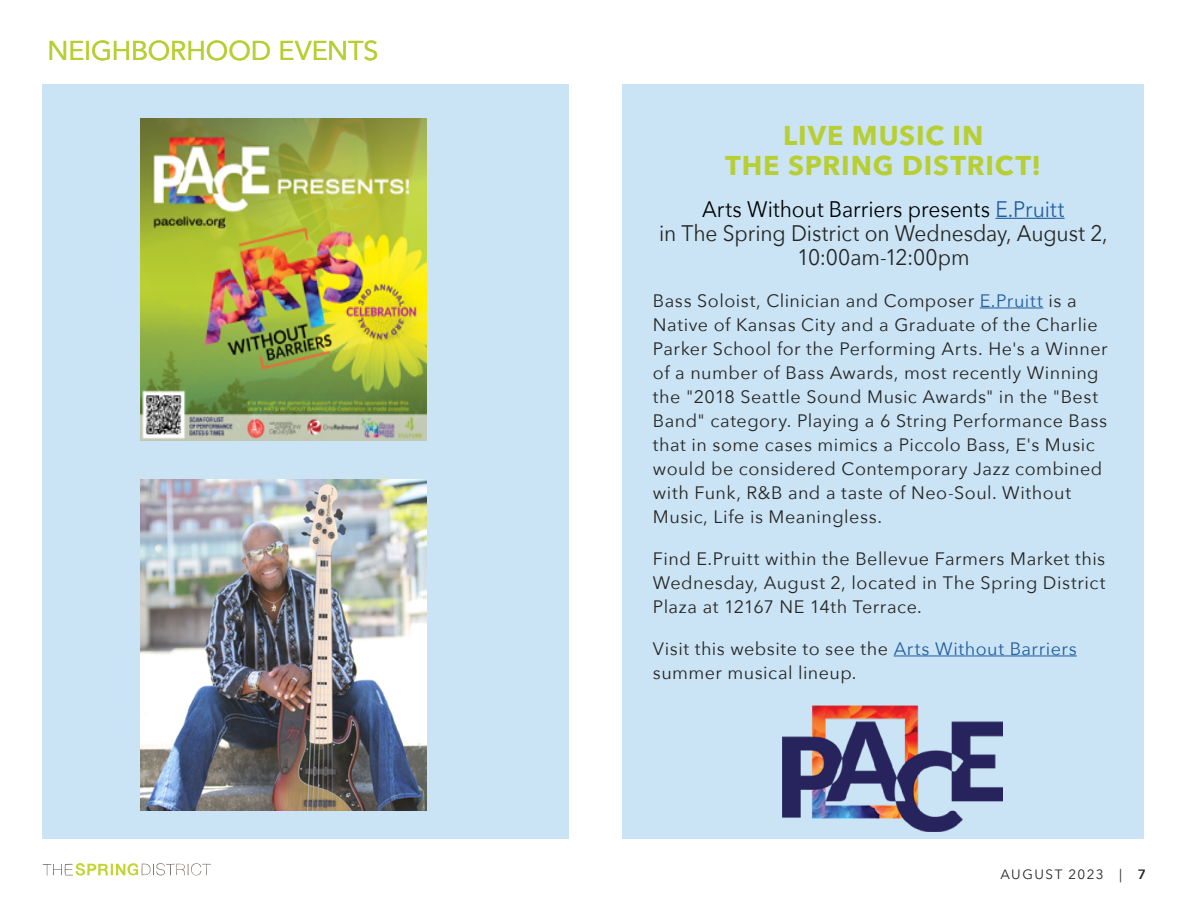
<style>
.page{position:relative;width:1188px;height:918px;background:#fff}
.page>*{position:absolute;margin:0;border:0;box-sizing:border-box;transform-origin:0 0}
.t1{font:700 27px/30px "Avenir Next LT Pro";letter-spacing:.03em;color:#b8cf33;text-align:center}
.t2{font:27px "Avenir LT Std";letter-spacing:-.005em;color:#b8cf33}
.t3{font:22.5px/24px "Avenir Next";letter-spacing:-.005em;color:#262523;text-align:center;scale:.93 1}
.t4{font:18px/24px "Avenir Next";letter-spacing:.025em;color:#262523}
.t5{font:13.5px "Avenir Next";letter-spacing:.1em;color:#262523}
.s1{color:#000}
.s2{color:#215e9e}
.s3{font-weight:600}
</style>
<div class="page">
<div style="left:623px;top:85px;width:521px;height:754px;background:#cae4f5"></div>
<div style="left:42px;top:85px;width:527px;height:754px;background:#cae4f5"></div>
<svg style="left:43px;top:863px;width:168px;height:13px"></svg>
<hr style="left:996px;top:218px;width:69px;height:1px;background:#215e9e">
<hr style="left:980px;top:308px;width:63px;height:1px;background:#215e9e">
<hr style="left:894px;top:656px;width:183px;height:1px;background:#215e9e">
<img style="left:140px;top:119px;width:287px;height:321px">
<img style="left:140px;top:479px;width:287px;height:331px">
<img style="left:783px;top:706px;width:219px;height:126px">
<h1 class="t2" style="left:48px;top:35px;width:332px">NEIGHBORHOOD EVENTS</h1>
<h1 class="t1" style="left:725px;top:120px;width:317px">LIVE MUSIC IN<br>THE SPRING DISTRICT!</h1>
<p class="t3" style="left:659px;top:196px;width:484px"><span class="s1">Arts Without Barriers presents</span> <span class="s2">E.Pruitt<br></span>in The Spring District on Wednesday, August 2,<br>10:00am-12:00pm</p>
<p class="t4" style="left:653px;top:288px;width:456px">Bass Soloist, Clinician and Composer <span class="s2">E.Pruitt</span> is a Native of Kansas City and a Graduate of the Charlie Parker School for the Performing Arts. He's a Winner of a number of Bass Awards, most recently Winning the "2018 Seattle Sound Music Awards" in the "Best Band" category. Playing a 6 String Performance Bass that in some cases mimics a Piccolo Bass, E's Music would be considered Contemporary Jazz combined with Funk, R&amp;B and a taste of Neo-Soul. Without Music, Life is Meaningless.</p>
<p class="t4" style="left:653px;top:546px;width:454px;text-align:justify">Find E.Pruitt within the Bellevue Farmers Market this Wednesday, August 2, located in The Spring District Plaza at 12167 NE 14th Terrace.</p>
<p class="t4" style="left:653px;top:636px;width:425px">Visit this website to see the <span class="s2">Arts Without Barriers </span>summer musical lineup.</p>
<p class="t5" style="left:1001px;top:863px;width:147px">AUGUST 2023 | <span class="s3">7</span></p>
</div>
